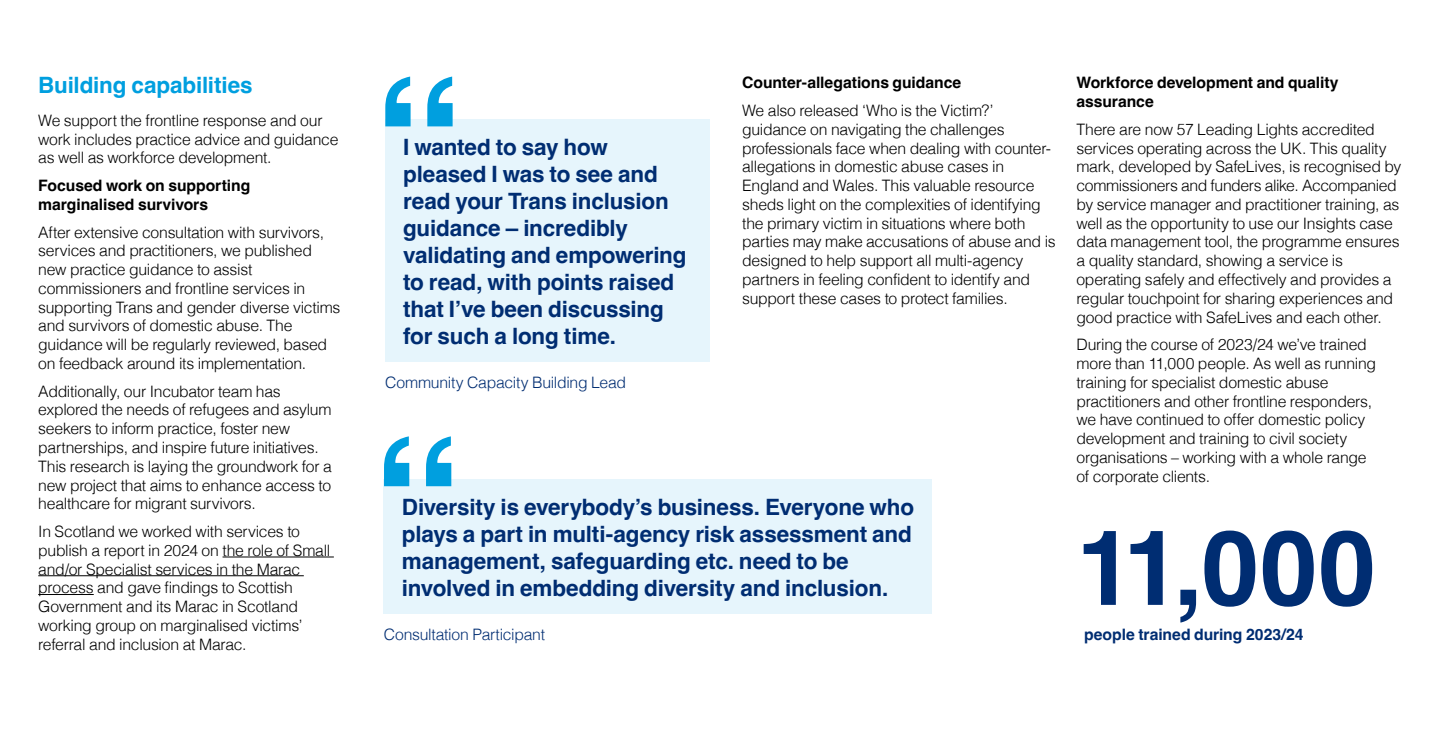
<style>
.page{position:relative;width:1440px;height:752px;background:#fff}
.page>*{position:absolute;margin:0;border:0;box-sizing:border-box;transform-origin:0 0}
.t1{font:700 104.18px "Helvetica";color:#002d72}
.Pull_quote_attribute{font:700 22.5px/27px "Helvetica";letter-spacing:-.005em;color:#002d72}
.Body{font:700 22.5px/27px "Helvetica";letter-spacing:-.005em;color:#002d72}
.Headline_1{font:700 22.5px "Helvetica";letter-spacing:-.005em;color:#009fdf}
.Body-2{font:300 15.75px/18.8px "Helvetica";letter-spacing:-.015em;color:#000}
.Body_subheading{font:700 15.75px/18.8px "Helvetica";letter-spacing:-.005em;color:#000}
.Pull_quote_attribute-2{font:300 15.75px "Helvetica";letter-spacing:-.015em;color:#002d72}
.t2{font:700 15.75px "Helvetica";color:#002d72}
</style>
<div class="page">
<hr style="left:223px;top:556px;width:111px;height:1px;background:#000">
<hr style="left:38px;top:575px;width:266px;height:1px;background:#000">
<hr style="left:38px;top:594px;width:56px;height:1px;background:#000">
<div style="left:385px;top:119px;width:325px;height:243px;background:#e6f5fc"></div>
<div style="left:384px;top:479px;width:548px;height:134px;background:#e6f5fc"></div>
<svg style="left:384px;top:436px;width:67px;height:50px"></svg>
<svg style="left:385px;top:77px;width:68px;height:49px"></svg>
<h3 class="Headline_1" style="left:38px;top:72px;width:216px">Building capabilities</h3>
<p class="Body-2" style="left:38px;top:110px;width:302px">We support the frontline response and our work includes practice advice and guidance as well as workforce development.</p>
<p class="Body_subheading" style="left:38px;top:178px;width:214px">Focused work on supporting marginalised survivors</p>
<p class="Body-2" style="left:38px;top:221px;width:304px">After extensive consultation with survivors, services and practitioners, we published new practice guidance to assist commissioners and frontline services in supporting Trans and gender diverse victims and survivors of domestic abuse. The guidance will be regularly reviewed, based on feedback around its implementation.</p>
<p class="Body-2" style="left:38px;top:380px;width:295px">Additionally, our Incubator team has explored the needs of refugees and asylum seekers to inform practice, foster new partnerships, and inspire future initiatives.<br>This research is laying the groundwork for a new project that aims to enhance access to healthcare for migrant survivors.</p>
<p class="Body-2" style="left:38px;top:521px;width:294px">In Scotland we worked with services to publish a report in 2024 on the role of Small and/or Specialist services in the Marac process and gave findings to Scottish Government and its Marac in Scotland working group on marginalised victims’ referral and inclusion at Marac.</p>
<p class="Pull_quote_attribute" style="left:403px;top:136px;width:285px">I wanted to say how pleased I was to see and read your Trans inclusion guidance – incredibly validating and empowering to read, with points raised that I’ve been discussing for such a long time.</p>
<p class="Pull_quote_attribute-2" style="left:385px;top:369px;width:243px">Community Capacity Building Lead</p>
<p class="Body_subheading" style="left:742px;top:75px;width:221px">Counter-allegations guidance</p>
<p class="Body-2" style="left:742px;top:100px;width:315px">We also released ‘Who is the Victim?’ guidance on navigating the challenges professionals face when dealing with counter&shy;allegations in domestic abuse cases in England and Wales. This valuable resource sheds light on the complexities of identifying the primary victim in situations where both parties may make accusations of abuse and is designed to help support all multi-agency partners in feeling confident to identify and support these cases to protect families.</p>
<p class="Body" style="left:402px;top:495px;width:514px">Diversity is everybody’s business. Everyone who plays a part in multi-agency risk assessment and management, safeguarding etc. need to be involved in embedding diversity and inclusion.</p>
<p class="Pull_quote_attribute-2" style="left:384px;top:621px;width:163px">Consultation Participant</p>
<p class="Body_subheading" style="left:1076px;top:75px;width:264px">Workforce development and quality assurance</p>
<p class="Body-2" style="left:1076px;top:119px;width:327px">There are now 57 Leading Lights accredited services operating across the UK. This quality mark, developed by SafeLives, is recognised by commissioners and funders alike. Accompanied by service manager and practitioner training, as well as the opportunity to use our Insights case data management tool, the programme ensures a quality standard, showing a service is operating safely and effectively and provides a regular touchpoint for sharing experiences and good practice with SafeLives and each other.</p>
<p class="Body-2" style="left:1076px;top:334px;width:301px">During the course of 2023/24 we’ve trained more than 11,000 people. As well as running training for specialist domestic abuse practitioners and other frontline responders, we have continued to offer domestic policy development and training to civil society organisations – working with a whole range of corporate clients.</p>
<h1 class="t1" style="left:1076px;top:504px;width:301px">11,000</h1>
<p class="t2" style="left:1084px;top:624px;width:221px">people trained during 2023/24</p>
</div>
